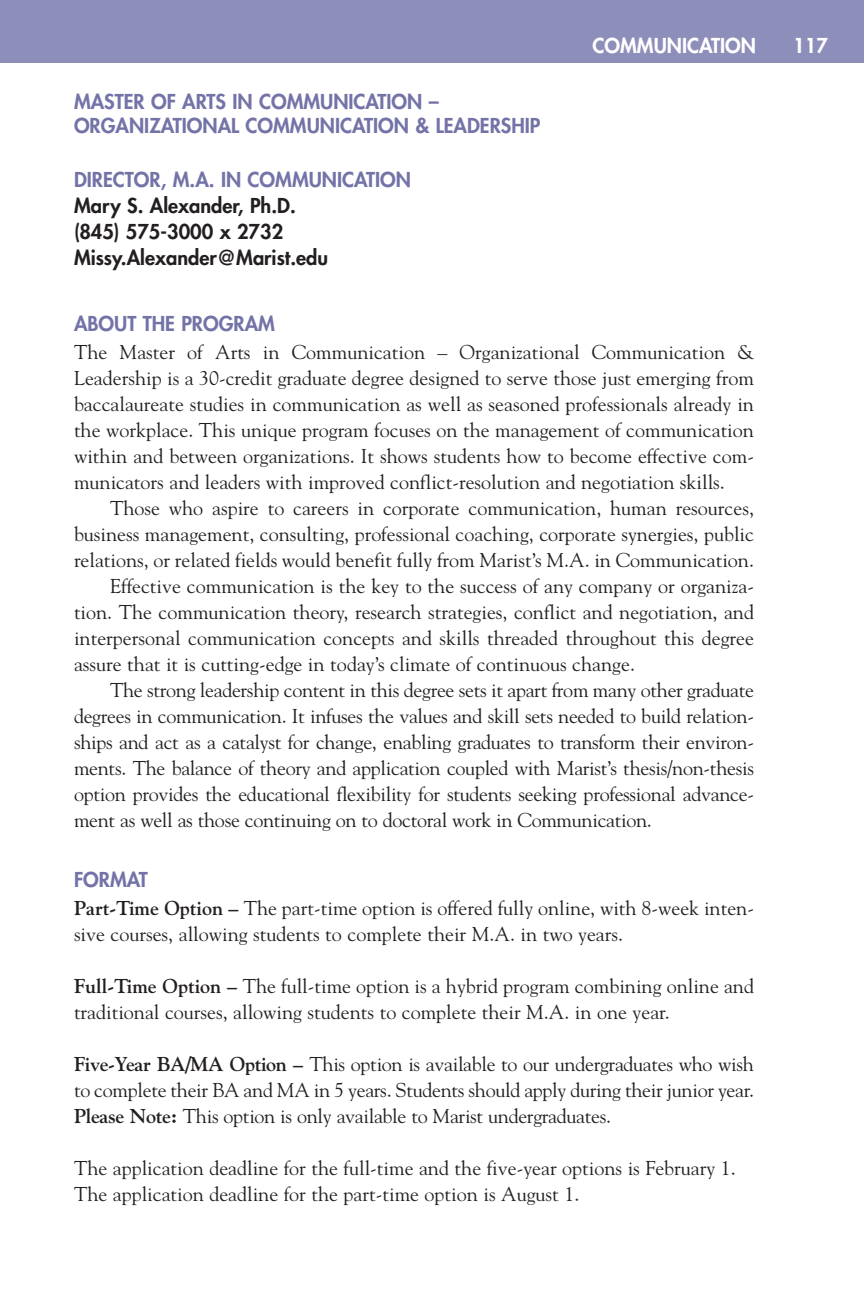
<style>
.page{position:relative;width:864px;height:1296px;background:#fff}
.page>*{position:absolute;margin:0;border:0;box-sizing:border-box;transform-origin:0 0}
.t1{font:20px/26px "Goudy";color:#231f20}
.t2{font:800 20px/24px "Futura";color:#7373a8}
.t3{font:800 20px/26px "Futura";color:#231f20}
.t4{font:800 20px "Futura";color:#fff}
.s1{font-weight:700}
</style>
<div class="page">
<div style="left:0;top:0;width:864px;height:63px;background:#8e8ebb"></div>
<p class="t2" style="left:74px;top:91px;width:468px">MASTER OF ARTS IN COMMUNICATION –<br>ORGANIZATIONAL COMMUNICATION &amp; LEADERSHIP</p>
<p class="t2" style="left:74px;top:169px;width:339px">DIRECTOR, M.A. IN COMMUNICATION</p>
<p class="t3" style="left:74px;top:194px;width:256px">Mary S. Alexander, Ph.D. (845) 575-3000 x 2732<br>Missy.Alexander@Marist.edu</p>
<p class="t4" style="left:593px;top:36px;width:165px">COMMUNICATION</p>
<p class="t4" style="left:793px;top:36px;width:36px">117</p>
<p class="t2" style="left:74px;top:313px;width:202px">ABOUT THE PROGRAM</p>
<p class="t1" style="left:74px;top:341px;width:682px;text-align:justify">The Master of Arts in Communication – Organizational Communication &amp; Leadership is a 30-credit graduate degree designed to serve those just emerging from baccalaureate studies in communication as well as seasoned professionals already in the workplace. This unique program focuses on the management of communication within and between organizations. It shows students how to become effective com&shy;municators and leaders with improved conflict-resolution and negotiation skills.</p>
<p class="t1" style="left:110px;top:497px;width:646px">Those who aspire to careers in corporate communication, human resources,</p>
<p class="t1" style="left:74px;top:523px;width:682px">business management, consulting, professional coaching, corporate synergies, public</p>
<p class="t1" style="left:74px;top:549px;width:682px">relations, or related fields would benefit fully from Marist’s M.A. in Communication.</p>
<p class="t1" style="left:110px;top:575px;width:646px">Effective communication is the key to the success of any company or organiza-</p>
<p class="t1" style="left:74px;top:601px;width:682px">tion. The communication theory, research strategies, conflict and negotiation, and</p>
<p class="t1" style="left:74px;top:627px;width:682px">interpersonal communication concepts and skills threaded throughout this degree</p>
<p class="t1" style="left:74px;top:653px;width:563px">assure that it is cutting-edge in today’s climate of continuous change.</p>
<p class="t1" style="left:110px;top:679px;width:646px">The strong leadership content in this degree sets it apart from many other graduate</p>
<p class="t1" style="left:74px;top:705px;width:682px">degrees in communication. It infuses the values and skill sets needed to build relation-</p>
<p class="t1" style="left:74px;top:731px;width:682px">ships and act as a catalyst for change, enabling graduates to transform their environ-</p>
<p class="t1" style="left:74px;top:757px;width:682px">ments. The balance of theory and application coupled with Marist’s thesis/non-thesis</p>
<p class="t1" style="left:74px;top:783px;width:682px">option provides the educational flexibility for students seeking professional advance-</p>
<p class="t1" style="left:74px;top:809px;width:579px">ment as well as those continuing on to doctoral work in Communication.</p>
<p class="t2" style="left:74px;top:869px;width:75px">FORMAT</p>
<p class="t1" style="left:74px;top:897px;width:682px"><span class="s1">Part-Time Option –</span> The part-time option is offered fully online, with 8-week inten&shy;sive courses, allowing students to complete their M.A. in two years.</p>
<p class="t1" style="left:74px;top:975px;width:682px"><span class="s1">Full-Time Option –</span> The full-time option is a hybrid program combining online and traditional courses, allowing students to complete their M.A. in one year.</p>
<p class="t1" style="left:74px;top:1053px;width:682px;text-align:justify"><span class="s1">Five-Year BA/MA Option –</span> This option is available to our undergraduates who wish to complete their BA and MA in 5 years. Students should apply during their junior year.<br><span class="s1">Please Note:</span> This option is only available to Marist undergraduates.</p>
<p class="t1" style="left:74px;top:1157px;width:663px">The application deadline for the full-time and the five-year options is February 1.<br>The application deadline for the part-time option is August 1.</p>
</div>
